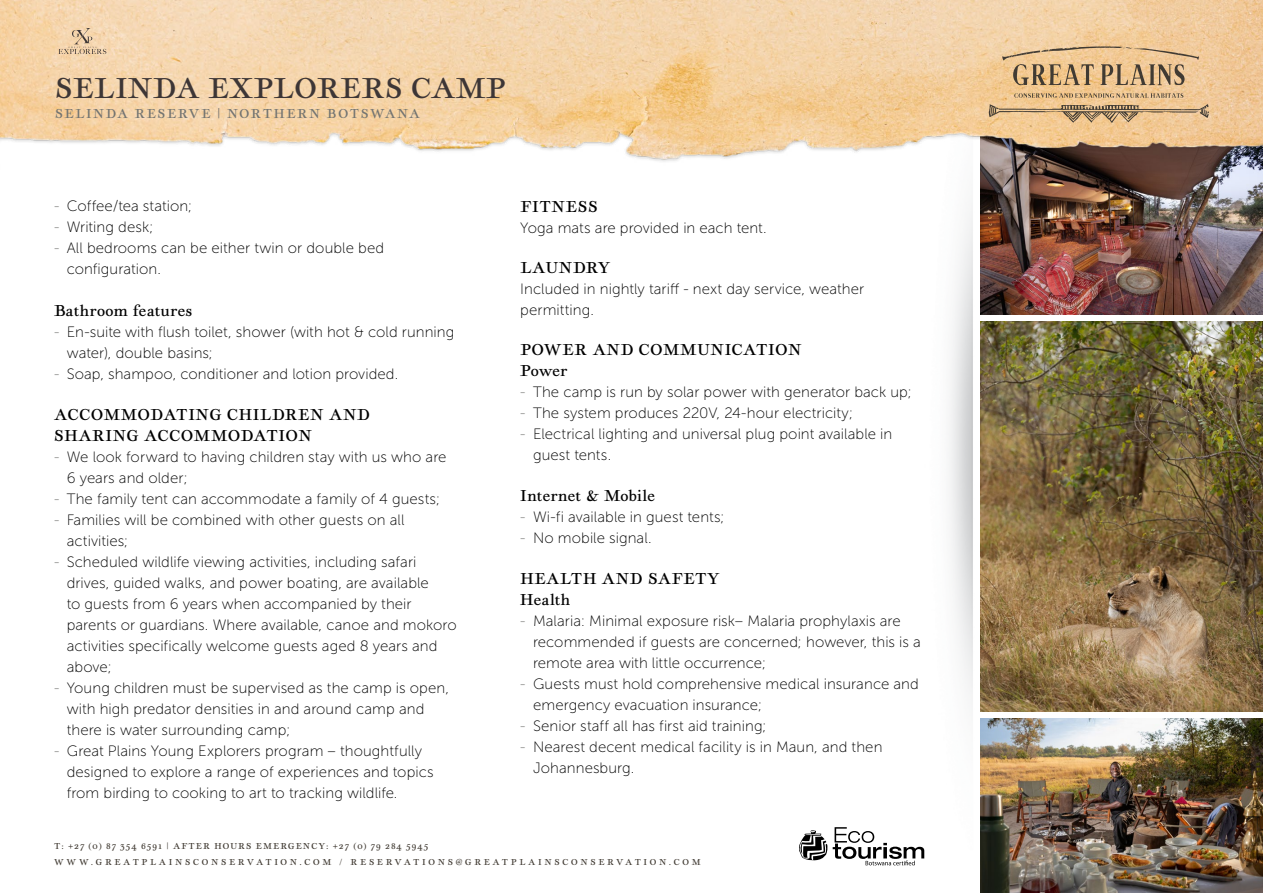
<style>
.page{position:relative;width:1263px;height:893px;background:#fff}
.page>*{position:absolute;margin:0;border:0;box-sizing:border-box;transform-origin:0 0}
.t1{font:30px "Geographica";letter-spacing:.02em;color:#3d3636}
.t2{font:16.5px/21px "Geographica";letter-spacing:.04em;color:#000}
.t3{font:16.5px "Geographica";letter-spacing:.02em;color:#000}
.t4{font:16.5px "Geographica";letter-spacing:.01em;color:#000}
.t5{font:15px/21px "Museo Sans 100";letter-spacing:.005em;color:#000}
.t6{font:13.5px "Geographica";letter-spacing:.12em;color:#737471}
.t7{font:9px/16.5px "Geographica";letter-spacing:.3em;color:#413b33}
.s1{color:#737471}
</style>
<div class="page">
<img style="left:867px;top:203px;width:115px;height:663px">
<img style="left:980px;top:175px;width:283px;height:140px">
<img style="left:980px;top:718px;width:283px;height:175px">
<img style="left:980px;top:322px;width:283px;height:390px">
<svg style="left:799px;top:827px;width:125px;height:38px"></svg>
<img style="left:0;top:0;width:1263px;height:175px">
<svg style="left:59px;top:28px;width:47px;height:26px"></svg>
<svg style="left:1014px;top:93px;width:169px;height:5px"></svg>
<svg style="left:989px;top:104px;width:220px;height:19px;background:#ccab80"></svg>
<svg style="left:1002px;top:46px;width:197px;height:39px;background:#d0af83"></svg>
<h1 class="t1" style="left:55px;top:70px;width:452px">SELINDA EXPLORERS CAMP</h1>
<p class="t6" style="left:55px;top:105px;width:366px">SELINDA RESERVE | NORTHERN BOTSWANA</p>
<p class="t5" style="left:54px;top:196px;width:140px"><span class="s1">-</span> Coffee/tea station;</p>
<p class="t5" style="left:54px;top:217px;width:101px"><span class="s1">-</span> Writing desk;</p>
<p class="t5" style="left:67px;top:238px;width:319px;text-indent:-13px"><span class="s1">-</span> All bedrooms can be either twin or double bed configuration.</p>
<p class="t3" style="left:54px;top:301px;width:140px">Bathroom features</p>
<p class="t5" style="left:67px;top:322px;width:389px;text-indent:-13px"><span class="s1">-</span> En-suite with flush toilet, shower (with hot &amp; cold running water), double basins;</p>
<p class="t5" style="left:54px;top:364px;width:346px"><span class="s1">-</span> Soap, shampoo, conditioner and lotion provided.</p>
<p class="t2" style="left:54px;top:404px;width:317px">ACCOMMODATING CHILDREN AND<br>SHARING ACCOMMODATION</p>
<p class="t5" style="left:67px;top:447px;width:381px;text-indent:-13px"><span class="s1">-</span> We look forward to having children stay with us who are<br>6 years and older;</p>
<p class="t5" style="left:54px;top:489px;width:388px"><span class="s1">-</span> The family tent can accommodate a family of 4 guests;</p>
<p class="t5" style="left:67px;top:510px;width:339px;text-indent:-13px"><span class="s1">-</span> Families will be combined with other guests on all activities;</p>
<p class="t5" style="left:67px;top:552px;width:391px;text-indent:-13px"><span class="s1">-</span> Scheduled wildlife viewing activities, including safari drives, guided walks, and power boating, are available<br>to guests from 6 years when accompanied by their parents or guardians. Where available, canoe and mokoro activities specifically welcome guests aged 8 years and above;</p>
<p class="t5" style="left:67px;top:678px;width:384px;text-indent:-13px"><span class="s1">-</span> Young children must be supervised as the camp is open, with high predator densities in and around camp and there is water surrounding camp;</p>
<p class="t5" style="left:67px;top:741px;width:369px;text-indent:-13px"><span class="s1">-</span> Great Plains Young Explorers program – thoughtfully designed to explore a range of experiences and topics from birding to cooking to art to tracking wildlife.</p>
<p class="t2" style="left:520px;top:196px;width:79px">FITNESS</p>
<p class="t5" style="left:520px;top:217px;width:248px">Yoga mats are provided in each tent.</p>
<p class="t2" style="left:520px;top:256px;width:91px">LAUNDRY</p>
<p class="t5" style="left:520px;top:278px;width:345px">Included in nightly tariff - next day service, weather permitting.</p>
<p class="t2" style="left:520px;top:339px;width:283px">POWER AND COMMUNICATION<br>Power</p>
<p class="t5" style="left:520px;top:382px;width:393px"><span class="s1">-</span> The camp is run by solar power with generator back up;</p>
<p class="t5" style="left:520px;top:403px;width:334px"><span class="s1">-</span> The system produces 220V, 24-hour electricity;</p>
<p class="t5" style="left:533px;top:424px;width:361px;text-indent:-13px"><span class="s1">-</span> Electrical lighting and universal plug point available in guest tents.</p>
<p class="t4" style="left:520px;top:486px;width:136px">Internet &amp; Mobile</p>
<p class="t5" style="left:520px;top:507px;width:206px"><span class="s1">-</span> Wi-fi available in guest tents;</p>
<p class="t5" style="left:520px;top:528px;width:133px"><span class="s1">-</span> No mobile signal.</p>
<p class="t2" style="left:520px;top:568px;width:201px">HEALTH AND SAFETY<br>Health</p>
<p class="t5" style="left:533px;top:610px;width:389px;text-indent:-13px"><span class="s1">-</span> Malaria: Minimal exposure risk– Malaria prophylaxis are recommended if guests are concerned; however, this is a remote area with little occurrence;</p>
<p class="t5" style="left:533px;top:673px;width:387px;text-indent:-13px"><span class="s1">-</span> Guests must hold comprehensive medical insurance and emergency evacuation insurance;</p>
<p class="t5" style="left:520px;top:715px;width:248px"><span class="s1">-</span> Senior staff all has first aid training;</p>
<p class="t5" style="left:533px;top:736px;width:351px;text-indent:-13px"><span class="s1">-</span> Nearest decent medical facility is in Maun, and then<br>Johannesburg.</p>
<p class="t7" style="left:54px;top:837px;width:648px">T: +27 (0) 87 354 6591 | AFTER HOURS EMERGENCY: +27 (0) 79 284 5945<br>WWW.GREATPLAINSCONSERVATION.COM / RESERVATIONS@GREATPLAINSCONSERVATION.COM</p>
</div>
